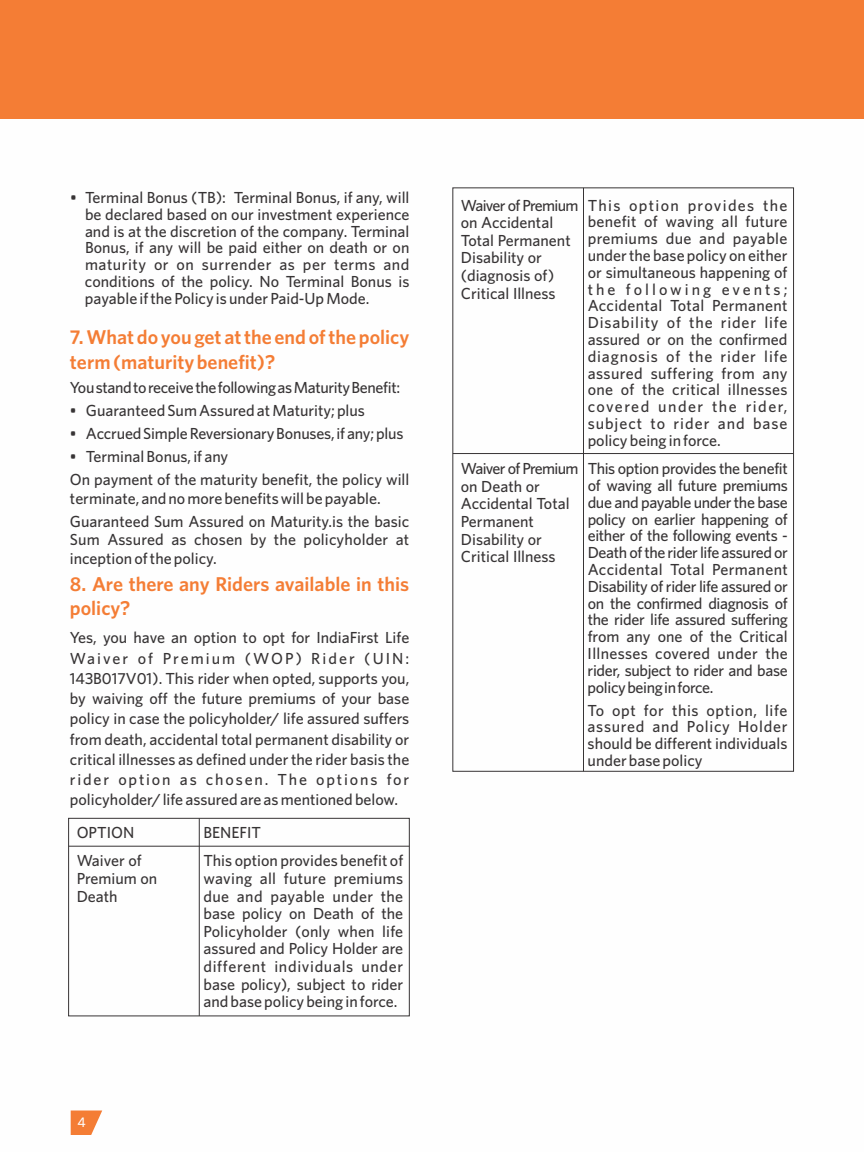
<style>
.page{position:relative;width:864px;height:1152px;background:#fff}
.page>*{position:absolute;margin:0;border:0;box-sizing:border-box;transform-origin:0 0}
.t1{font:600 20px/25.4px "Whitney";color:#f47d35}
.t2{font:500 16px/16.8px "Whitney";color:#373435}
.t3{font:500 16px "Whitney";letter-spacing:-.02em;color:#373435}
.t4{font:500 14px "Whitney";color:#fefefe}
</style>
<div class="page">
<div style="left:0;top:0;width:864px;height:119px;background:#f47d35"></div>
<svg style="left:71px;top:1111px;width:31px;height:24px"></svg>
<div style="left:68px;top:818px;width:342px;height:198px;border:1px solid #373435"></div>
<hr style="left:199px;top:818px;width:1px;height:198px;background:#373435">
<hr style="left:69px;top:846px;width:340px;height:1px;background:#373435">
<hr style="left:453px;top:453px;width:341px;height:1px;background:#373435">
<hr style="left:583px;top:188px;width:1px;height:583px;background:#373435">
<p class="t2" style="left:85px;top:190px;width:326px;text-align:justify;text-indent:-15px">• Terminal Bonus (TB): Terminal Bonus, if any, will be declared based on our investment experience and is at the discretion of the company. Terminal Bonus, if any will be paid either on death or on maturity or on surrender as per terms and conditions of the policy. No Terminal Bonus is payable if the Policy is under Paid-Up Mode.</p>
<p class="t1" style="left:70px;top:326px;width:341px">7. What do you get at the end of the policy term (maturity benefit)?</p>
<p class="t3" style="left:70px;top:382px;width:332px">YoustandtoreceivethefollowingasMaturityBenefit:</p>
<p class="t2" style="left:70px;top:404px;width:297px">• Guaranteed Sum Assured at Maturity; plus</p>
<p class="t2" style="left:70px;top:427px;width:335px">• AccruedSimpleReversionaryBonuses,ifany;plus</p>
<p class="t2" style="left:70px;top:447px;width:341px;line-height:23px">• Terminal Bonus, if any<br>On payment of the maturity benefit, the policy will</p>
<p class="t2" style="left:70px;top:488px;width:341px;line-height:23px">terminate, and no more benefits will be payable.<br>Guaranteed Sum Assured on Maturity.is the basic</p>
<p class="t2" style="left:70px;top:532px;width:341px;line-height:18.4px">Sum Assured as chosen by the policyholder at inception of the policy.</p>
<p class="t1" style="left:70px;top:575px;width:341px;line-height:23px">8. Are there any Riders available in this policy?</p>
<p class="t2" style="left:70px;top:629px;width:341px;line-height:20.2px;text-align:justify">Yes, you have an option to opt for IndiaFirst Life Waiver of Premium (WOP) Rider (UIN:<br>143B017V01). This rider when opted, supports you, by waiving off the future premiums of your base policy in case the policyholder/ life assured suffers from death, accidental total permanent disability or critical illnesses as defined under the rider basis the rider option as chosen. The options for policyholder/ life assured are as mentioned below.</p>
<p class="t2" style="left:204px;top:820px;width:201px;line-height:28.4px">BENEFIT<br>This option provides benefit of</p>
<p class="t2" style="left:203px;top:871px;width:201px;line-height:17.6px;text-align:justify">waving all future premiums due and payable under the base policy on Death of the Policyholder (only when life assured and Policy Holder are different individuals under base policy), subject to rider and base policy being in force.</p>
<p class="t2" style="left:77px;top:820px;width:67px;line-height:28.4px">OPTION<br>Waiver of</p>
<p class="t2" style="left:77px;top:871px;width:82px;line-height:17.6px">Premium on<br>Death</p>
<p class="t4" style="left:77px;top:1117px;width:10px">4</p>
<p class="t2" style="left:461px;top:197px;width:119px;line-height:17.6px">Waiver of Premium on Accidental<br>Total Permanent<br>Disability or (diagnosis of)<br>Critical Illness</p>
<p class="t2" style="left:461px;top:461px;width:119px;line-height:17.6px">Waiver of Premium on Death or<br>Accidental Total<br>Permanent<br>Disability or<br>Critical Illness</p>
<p class="t2" style="left:588px;top:198px;width:201px;text-align:justify">This option provides the benefit of waving all future premiums due and payable under the base policy on either or simultaneous happening of the following events; Accidental Total Permanent Disability of the rider life assured or on the confirmed diagnosis of the rider life assured suffering from any one of the critical illnesses covered under the rider, subject to rider and base policy being in force.</p>
<p class="t2" style="left:588px;top:461px;width:202px;text-align:justify">This option provides the benefit of waving all future premiums due and payable under the base policy on earlier happening of either of the following events - Deathofthe riderlife assuredor Accidental Total Permanent Disability of rider life assured or on the confirmed diagnosis of the rider life assured suffering from any one of the Critical Illnesses covered under the rider, subject to rider and base policybeinginforce.</p>
<p class="t2" style="left:588px;top:703px;width:201px;text-align:justify">To opt for this option, life assured and Policy Holder should be different individuals under base policy</p>
</div>
